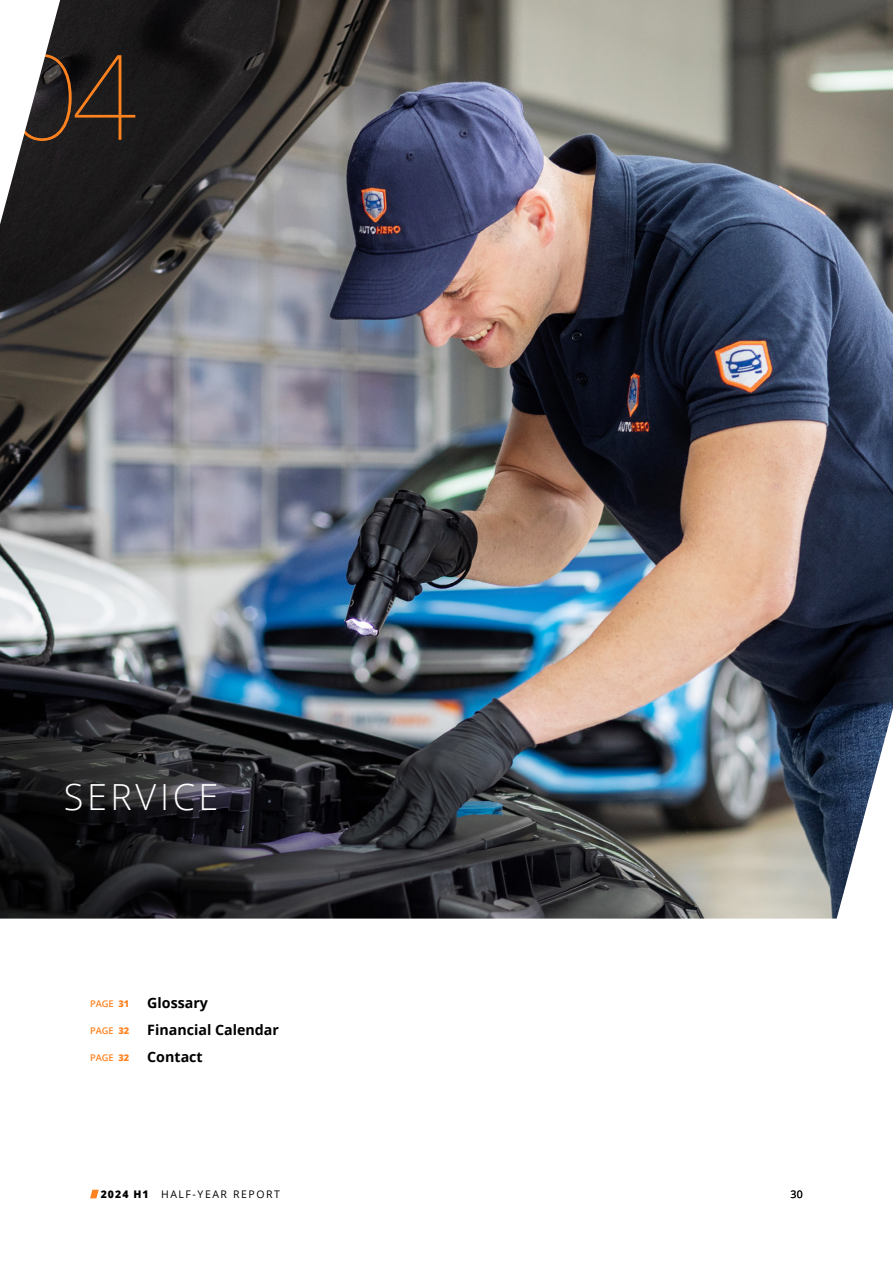
<style>
.page{position:relative;width:893px;height:1263px;background:#fff}
.page>*{position:absolute;margin:0;border:0;box-sizing:border-box;transform-origin:0 0}
.t1{font:200 120px "SF Pro Display";color:#ff8220}
.t2{font:300 36px "Open Sans";letter-spacing:.1em;color:#fff}
.t3{font:700 14.25px/27px "Open Sans";color:#000}
.t4{font:10.5px "Open Sans";letter-spacing:.15em;color:#000}
.t5{font:600 9.3px "Open Sans";color:#ff8220}
.s1{font-weight:800}
</style>
<div class="page">
<svg style="left:90px;top:1190px;width:9px;height:8px"></svg>
<img style="left:0;top:0;width:893px;height:918px">
<svg style="left:0;top:0;width:60px;height:224px"></svg>
<h1 class="t1" style="left:8px;top:28px;width:133px">04</h1>
<h2 class="t2" style="left:64px;top:772px;width:156px">SERVICE</h2>
<p class="t5" style="left:90px;top:997px;width:41px">PAGE <span class="s1">31</span></p>
<p class="t5" style="left:90px;top:1025px;width:41px">PAGE <span class="s1">32</span></p>
<p class="t5" style="left:90px;top:1051px;width:41px">PAGE <span class="s1">32</span></p>
<p class="t3" style="left:147px;top:989px;width:133px">Glossary<br>Financial Calendar<br>Contact</p>
<p class="t4" style="left:101px;top:1187px;width:181px"><span class="s1">2024 H1</span> HALF-YEAR REPORT</p>
<p class="t4" style="left:790px;top:1187px;width:14px">30</p>
</div>
